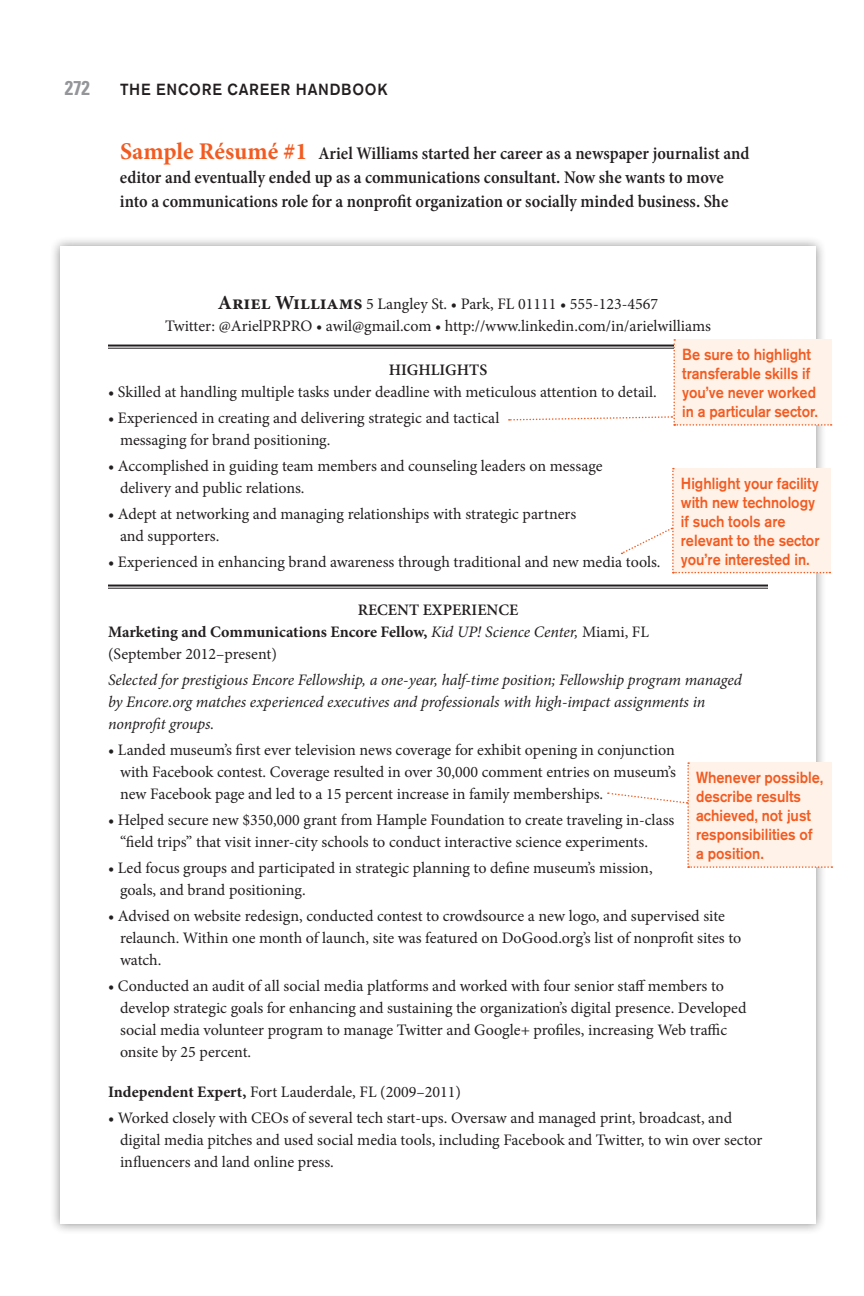
<style>
.page{position:relative;width:864px;height:1296px;background:#fff}
.page>*{position:absolute;margin:0;border:0;box-sizing:border-box;transform-origin:0 0}
.Folio{font:700 condensed 20px "Univers LT Std";color:#939598;scale:.95 1}
.Resume_Intro{font:600 condensed 18px/24px "Minion Pro";color:#231f20}
.Resume_1_BL{font:16px/22px "Minion Pro";color:#231f20}
.Callout{font:500 16px/19px "Akzidenz Grotesk BQ";color:#f25b21;scale:.9 1}
.Resume_1_T{font:italic 16px/22px "Minion Pro";letter-spacing:-.01em;color:#231f20}
.T2{font:16px/22px "Minion Pro";color:#231f20;text-align:center}
.Resume_1_T-2{font:700 16px/22px "Minion Pro";color:#231f20}
.Resume_1_T1{font:16px "Minion Pro";color:#231f20}
.Resume_1_BHD_Rule_Ab{font:600 16px "Minion Pro";color:#231f20}
.t1{font:500 16px "Akzidenz Grotesk BQ";letter-spacing:.05em;color:#231f20;scale:.95 1}
.s1{font-weight:700;font-stretch:normal;font-size:24px;color:#f25b21}
.s2{font-weight:700;font-size:20px}
.s3{font-weight:400;font-style:italic}
.s4{font-weight:400}
.s5{font-weight:700}
</style>
<div class="page">
<div style="left:49px;top:235px;width:778px;height:999px;background:#231f20;opacity:.5"></div>
<div style="left:60px;top:246px;width:756px;height:978px;background:#fff"></div>
<hr style="left:108px;top:345px;width:660px;height:2px;background:#231f20">
<hr style="left:108px;top:348px;width:660px;height:1px;background:#231f20">
<hr style="left:108px;top:585px;width:660px;height:2px;background:#231f20">
<hr style="left:108px;top:588px;width:660px;height:1px;background:#231f20">
<svg style="left:621px;top:468px;width:209px;height:105px"></svg>
<svg style="left:608px;top:762px;width:224px;height:106px"></svg>
<svg style="left:509px;top:339px;width:323px;height:87px"></svg>
<p class="Folio" style="left:65px;top:76px;width:28px">272</p>
<p class="t1" style="left:120px;top:80px;width:283px">THE ENCORE CAREER HANDBOOK</p>
<p class="Resume_Intro" style="left:120px;top:142px;width:631px"><span class="s1">Sample Résumé #1</span> Ariel Williams started her career as a newspaper journalist and editor and eventually ended up as a communications consultant. Now she wants to move into a communications role for a nonprofit organization or socially minded business. She</p>
<p class="T2" style="left:165px;top:293px;width:547px"><span class="s2">Ariel Williams</span> 5 Langley St. • Park, FL 01111 • 555-123-4567<br>Twitter: @ArielPRPRO • awil@gmail.com • http://www.linkedin.com/in/arielwilliams</p>
<p class="Resume_1_BHD_Rule_Ab" style="left:389px;top:358px;width:100px">HIGHLIGHTS</p>
<p class="Resume_1_BL" style="left:108px;top:381px;width:550px">• Skilled at handling multiple tasks under deadline with meticulous attention to detail.</p>
<p class="Resume_1_BL" style="left:120px;top:407px;width:381px;text-indent:-12px">• Experienced in creating and delivering strategic and tactical messaging for brand positioning.</p>
<p class="Resume_1_BL" style="left:120px;top:455px;width:484px;text-indent:-12px">• Accomplished in guiding team members and counseling leaders on message delivery and public relations.</p>
<p class="Resume_1_BL" style="left:120px;top:503px;width:458px;text-indent:-12px">• Adept at networking and managing relationships with strategic partners and supporters.</p>
<p class="Resume_1_BL" style="left:108px;top:551px;width:554px">• Experienced in enhancing brand awareness through traditional and new media tools.</p>
<p class="Resume_1_BHD_Rule_Ab" style="left:358px;top:598px;width:162px">RECENT EXPERIENCE</p>
<p class="Resume_1_T-2" style="left:108px;top:620px;width:543px">Marketing and Communications Encore Fellow, <span class="s3">Kid UP! Science Center,</span> <span class="s4">Miami, FL (September 2012–present)</span></p>
<p class="Resume_1_T" style="left:108px;top:668px;width:636px">Selected for prestigious Encore Fellowship, a one-year, half-time position; Fellowship program managed by Encore.org matches experienced executives and professionals with high-impact assignments in nonprofit groups.</p>
<p class="Resume_1_BL" style="left:120px;top:739px;width:557px;text-align:justify;text-indent:-12px">• Landed museum’s first ever television news coverage for exhibit opening in conjunction with Facebook contest. Coverage resulted in over 30,000 comment entries on museum’s new Facebook page and led to a 15 percent increase in family memberships.</p>
<p class="Resume_1_BL" style="left:120px;top:809px;width:556px;text-indent:-12px">• Helped secure new $350,000 grant from Hample Foundation to create traveling in-class “field trips” that visit inner-city schools to conduct interactive science experiments.</p>
<p class="Resume_1_BL" style="left:120px;top:857px;width:534px;text-indent:-12px">• Led focus groups and participated in strategic planning to define museum’s mission, goals, and brand positioning.</p>
<p class="Resume_1_BL" style="left:120px;top:905px;width:623px;text-indent:-12px">• Advised on website redesign, conducted contest to crowdsource a new logo, and supervised site relaunch. Within one month of launch, site was featured on DoGood.org’s list of nonprofit sites to watch.</p>
<p class="Resume_1_BL" style="left:120px;top:975px;width:628px;text-indent:-12px">• Conducted an audit of all social media platforms and worked with four senior staff members to develop strategic goals for enhancing and sustaining the organization’s digital presence. Developed social media volunteer program to manage Twitter and Google+ profiles, increasing Web traffic onsite by 25 percent.</p>
<p class="Resume_1_T1" style="left:108px;top:1081px;width:355px"><span class="s5">Independent Expert,</span> Fort Lauderdale, FL (2009–2011)</p>
<p class="Resume_1_BL" style="left:120px;top:1107px;width:644px;text-indent:-12px">• Worked closely with CEOs of several tech start-ups. Oversaw and managed print, broadcast, and digital media pitches and used social media tools, including Facebook and Twitter, to win over sector influencers and land online press.</p>
<p class="Callout" style="left:682px;top:345px;width:152px">Be sure to highlight transferable skills if you’ve never worked in a particular sector.</p>
<p class="Callout" style="left:681px;top:473px;width:155px">Highlight your facility with new technology if such tools are relevant to the sector you’re interested in.</p>
<p class="Callout" style="left:696px;top:768px;width:143px">Whenever possible, describe results achieved, not just responsibilities of a position.</p>
</div>
